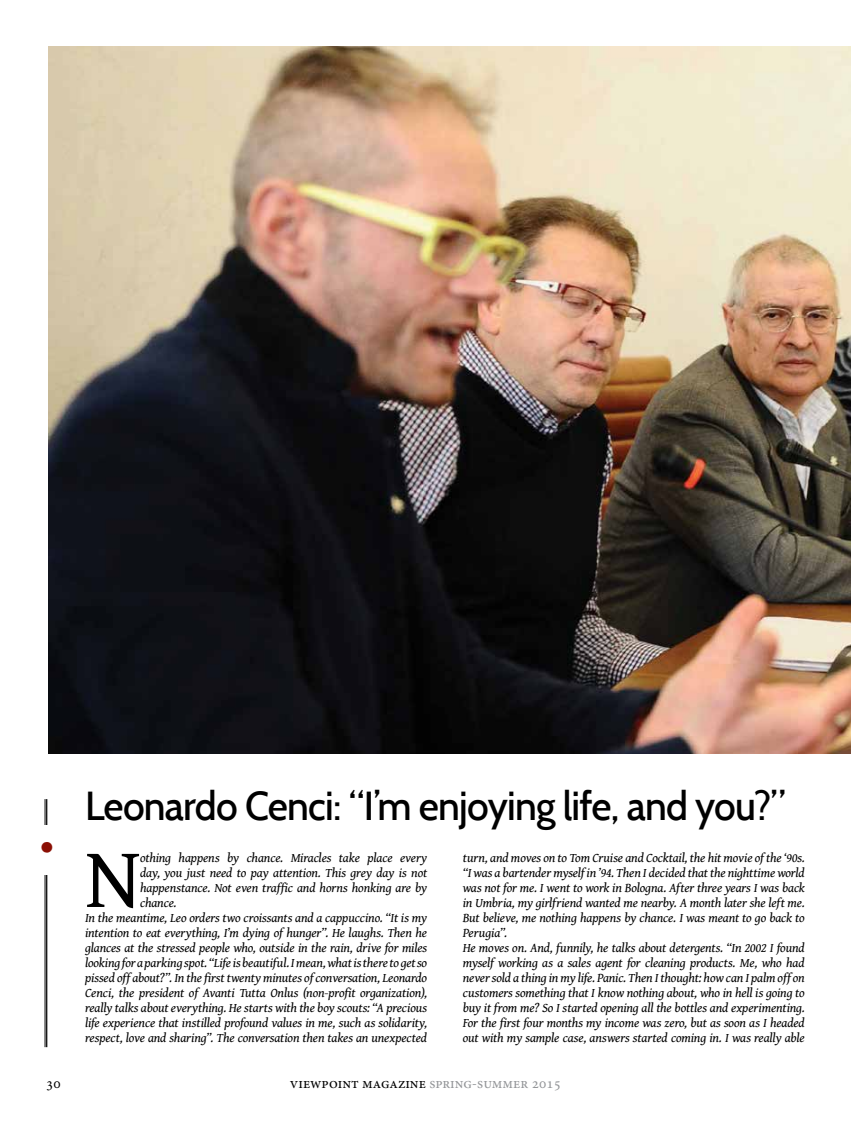
<style>
.page{position:relative;width:851px;height:1134px;background:#fff}
.page>*{position:absolute;margin:0;border:0;box-sizing:border-box;transform-origin:0 0}
.t1{font:86.25px "Gentium Book Basic";color:#000}
.t2{font:500 40.38px "Cabin";letter-spacing:-.02em;color:#000}
.t3{font:300 30px "Folio Std";color:#8b0f04}
.t4{font:15px "Minion Pro";color:#000}
.t5{font:italic 13.12px/15px "Gentium Book Basic";letter-spacing:-.01em;color:#000}
.s1{color:#939598}
</style>
<div class="page">
<img style="left:48px;top:46px;width:802px;height:707px">
<hr style="left:46px;top:799px;width:1px;height:248px;background:#000">
<hr style="left:45px;top:799px;width:1px;height:248px;background:#000">
<div style="left:30px;top:825px;width:30px;height:50px;background:#fff"></div>
<h3 class="t3" style="left:39px;top:829px;width:16px">•</h3>
<h2 class="t2" style="left:85px;top:781px;width:702px">Leonardo Cenci: “I’m enjoying life, and you?”</h2>
<h1 class="t1" style="left:85px;top:815px;width:57px">N</h1>
<p class="t5" style="left:140px;top:850px;width:288px">othing happens by chance. Miracles take place every</p>
<p class="t5" style="left:140px;top:865px;width:288px">day, you just need to pay attention. This grey day is not</p>
<p class="t5" style="left:140px;top:880px;width:288px">happenstance. Not even traffic and horns honking are by</p>
<p class="t5" style="left:140px;top:895px;width:38px">chance.</p>
<p class="t5" style="left:85px;top:910px;width:343px">In the meantime, Leo orders two croissants and a cappuccino. “It is my</p>
<p class="t5" style="left:85px;top:925px;width:343px">intention to eat everything, I’m dying of hunger”. He laughs. Then he</p>
<p class="t5" style="left:85px;top:940px;width:343px">glances at the stressed people who, outside in the rain, drive for miles</p>
<p class="t5" style="left:85px;top:955px;width:343px">looking for a parking spot. “Life is beautiful. I mean, what is there to get so</p>
<p class="t5" style="left:85px;top:970px;width:343px">pissed off about?”. In the first twenty minutes of conversation, Leonardo</p>
<p class="t5" style="left:85px;top:985px;width:343px">Cenci, the president of Avanti Tutta Onlus (non-profit organization),</p>
<p class="t5" style="left:85px;top:1000px;width:343px">really talks about everything. He starts with the boy scouts: “A precious</p>
<p class="t5" style="left:85px;top:1015px;width:343px">life experience that instilled profound values in me, such as solidarity,</p>
<p class="t5" style="left:85px;top:1030px;width:343px">respect, love and sharing”. The conversation then takes an unexpected</p>
<p class="t5" style="left:462px;top:850px;width:343px">turn, and moves on to Tom Cruise and Cocktail, the hit movie of the ‘90s. “I was a bartender myself in ’94. Then I decided that the nighttime world was not for me. I went to work in Bologna. After three years I was back in Umbria, my girlfriend wanted me nearby. A month later she left me.<br>But believe, me nothing happens by chance. I was meant to go back to Perugia”.<br>He moves on. And, funnily, he talks about detergents. “In 2002 I found myself working as a sales agent for cleaning products. Me, who had never sold a thing in my life. Panic. Then I thought: how can I palm off on customers something that I know nothing about, who in hell is going to buy it from me? So I started opening all the bottles and experimenting.<br>For the first four months my income was zero, but as soon as I headed out with my sample case, answers started coming in. I was really able</p>
<p class="t4" style="left:46px;top:1073px;width:16px">30</p>
<p class="t4" style="left:290px;top:1073px;width:272px">viewpoint magazine <span class="s1">spring-summer 2015</span></p>
</div>
